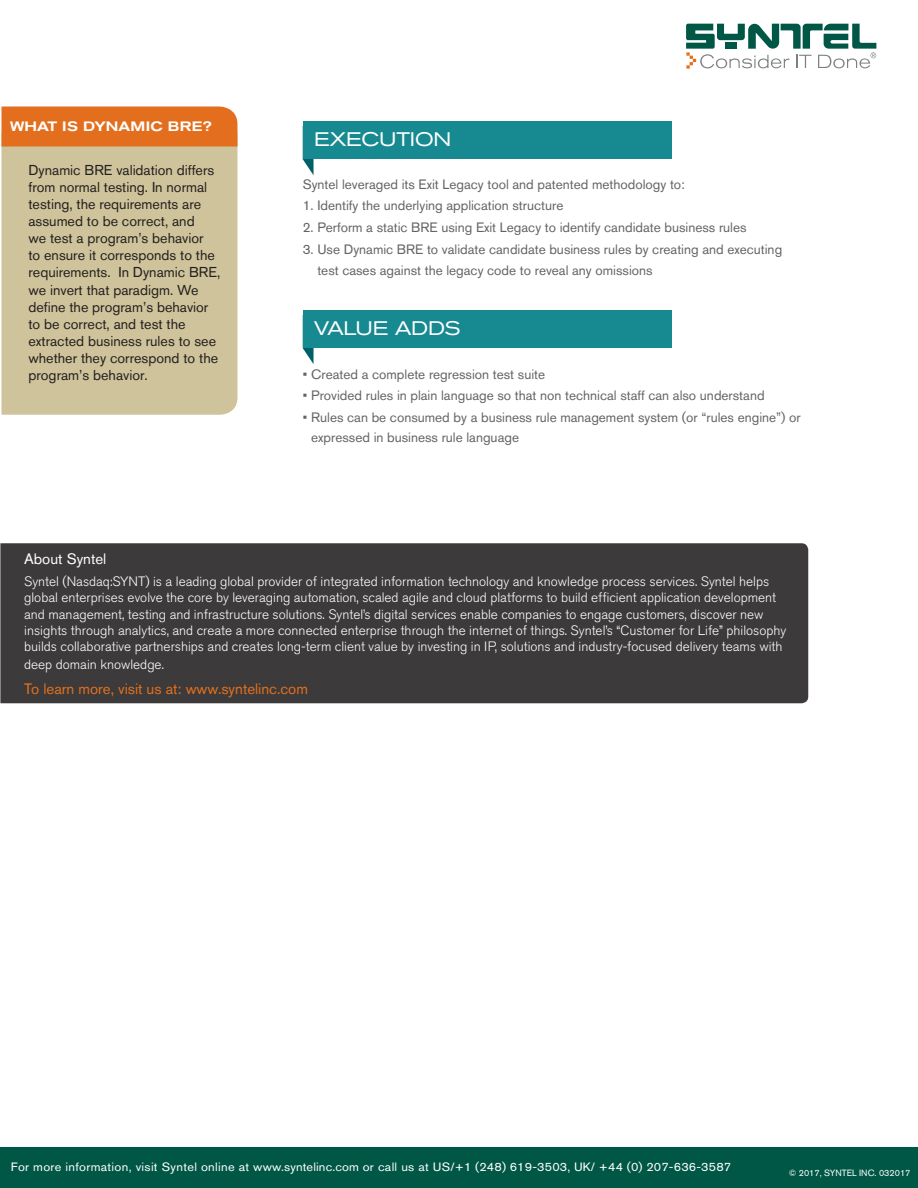
<style>
.page{position:relative;width:918px;height:1188px;background:#fff}
.page>*{position:absolute;margin:0;border:0;box-sizing:border-box;transform-origin:0 0}
.MAIN_ARTICLE_TITLE{font:expanded 19.5px "Akzidenz Grotesk BQ";letter-spacing:-.01em;color:#fff}
.BODY_TEXT{font:15px "Akzidenz Grotesk BQ";color:#e4701e}
.BODY_TEXT-2{font:15px "Akzidenz Grotesk BQ";color:#fff}
.BODY_TEXT-3{font:14.25px/17.1px "Akzidenz Grotesk BQ";color:#231f20}
.BODY_TEXT-4{font:300 13.5px/16.2px "Akzidenz Grotesk BQ";color:#fff}
.SIDEBAR_BULLET{font:13.5px/19.5px "Akzidenz Grotesk BQ";color:#636366}
.SIDEBAR_SUBHEAD{font:500 expanded 13.5px "Akzidenz Grotesk BQ";color:#fff}
.Website___Contact_In{font:12px "Akzidenz Grotesk BQ";letter-spacing:.025em;color:#fff;scale:1.06 1}
.Copyright___Date{font:9px "Akzidenz Grotesk BQ";color:#fff}
</style>
<div class="page">
<div style="left:0;top:1148px;width:918px;height:40px;background:#005746"></div>
<svg style="left:686px;top:24px;width:190px;height:45px"></svg>
<svg style="left:303px;top:159px;width:11px;height:16px"></svg>
<svg style="left:303px;top:348px;width:11px;height:16px"></svg>
<div style="left:303px;top:122px;width:369px;height:37px;background:#168991"></div>
<div style="left:303px;top:310px;width:369px;height:38px;background:#168991"></div>
<div style="left:0;top:543px;width:808px;height:160px;background:#3c3a3b"></div>
<div style="left:2px;top:147px;width:235px;height:268px;background:#cec39a"></div>
<div style="left:2px;top:106px;width:235px;height:41px;background:#e36f1e"></div>
<p class="SIDEBAR_SUBHEAD" style="left:10px;top:119px;width:203px">WHAT IS DYNAMIC BRE?</p>
<p class="BODY_TEXT-3" style="left:28px;top:161px;width:193px">Dynamic BRE validation differs from normal testing. In normal testing, the requirements are assumed to be correct, and<br>we test a program’s behavior<br>to ensure it corresponds to the requirements. In Dynamic BRE, we invert that paradigm. We define the program’s behavior to be correct, and test the extracted business rules to see whether they correspond to the program’s behavior.</p>
<p class="MAIN_ARTICLE_TITLE" style="left:314px;top:128px;width:139px">EXECUTION</p>
<p class="SIDEBAR_BULLET" style="left:303px;top:174px;width:384px">Syntel leveraged its Exit Legacy tool and patented methodology to:</p>
<p class="SIDEBAR_BULLET" style="left:303px;top:196px;width:262px">1. Identify the underlying application structure</p>
<p class="SIDEBAR_BULLET" style="left:303px;top:218px;width:445px">2. Perform a static BRE using Exit Legacy to identify candidate business rules</p>
<p class="SIDEBAR_BULLET" style="left:303px;top:239px;width:481px">3. Use Dynamic BRE to validate candidate business rules by creating and executing</p>
<p class="SIDEBAR_BULLET" style="left:317px;top:261px;width:337px">test cases against the legacy code to reveal any omissions</p>
<p class="MAIN_ARTICLE_TITLE" style="left:314px;top:317px;width:148px">VALUE ADDS</p>
<p class="SIDEBAR_BULLET" style="left:303px;top:364px;width:244px">• Created a complete regression test suite</p>
<p class="SIDEBAR_BULLET" style="left:303px;top:386px;width:463px">• Provided rules in plain language so that non technical staff can also understand</p>
<p class="SIDEBAR_BULLET" style="left:311px;top:408px;width:491px;text-indent:-9px">• Rules can be consumed by a business rule management system (or “rules engine”) or expressed in business rule language</p>
<p class="BODY_TEXT-2" style="left:24px;top:549px;width:84px">About Syntel</p>
<p class="BODY_TEXT-4" style="left:24px;top:574px;width:764px">Syntel (Nasdaq:SYNT) is a leading global provider of integrated information technology and knowledge process services. Syntel helps global enterprises evolve the core by leveraging automation, scaled agile and cloud platforms to build efficient application development and management, testing and infrastructure solutions. Syntel’s digital services enable companies to engage customers, discover new insights through analytics, and create a more connected enterprise through the internet of things. Syntel’s “Customer for Life” philosophy builds collaborative partnerships and creates long-term client value by investing in IP, solutions and industry-focused delivery teams with</p>
<p class="BODY_TEXT-4" style="left:24px;top:657px;width:141px">deep domain knowledge.</p>
<p class="BODY_TEXT" style="left:24px;top:679px;width:285px">To learn more, visit us at: www.syntelinc.com</p>
<p class="Website___Contact_In" style="left:11px;top:1160px;width:681px">For more information, visit Syntel online at www.syntelinc.com or call us at US/+1 (248) 619-3503, UK/ +44 (0) 207-636-3587</p>
<p class="Copyright___Date" style="left:789px;top:1168px;width:123px">© 2017, SYNTEL INC. 032017</p>
</div>
